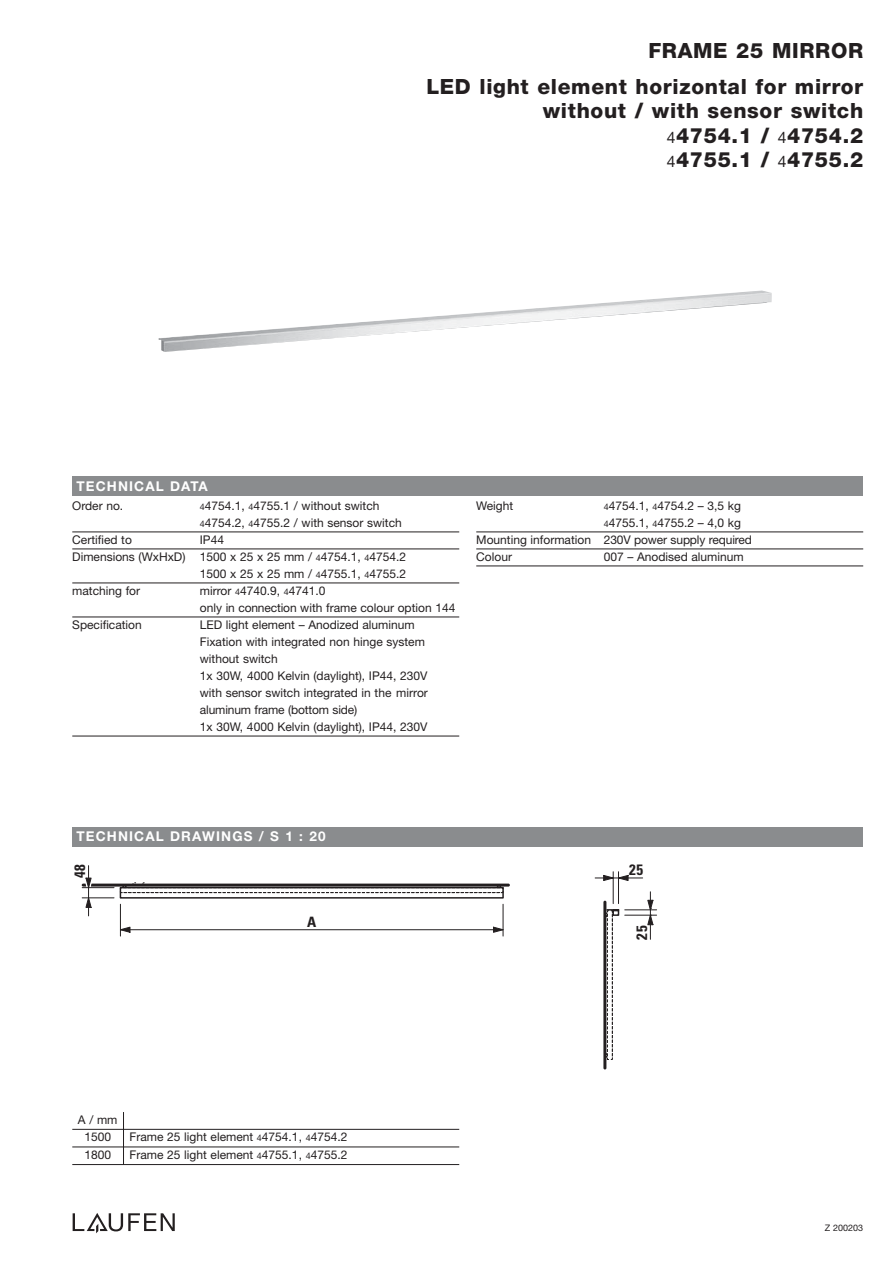
<style>
.page{position:relative;width:893px;height:1263px;background:#fff}
.page>*{position:absolute;margin:0;border:0;box-sizing:border-box;transform-origin:0 0}
.t1{font:800 21px/24.5px "Helvetica Neue";letter-spacing:.03em;color:#231f20;text-align:right}
.t2{font:700 condensed 15px "Univers";color:#231f20}
.t3{font:700 condensed 14.25px "Univers";color:#231f20;scale:1.05 1}
.t4{font:700 13.5px "Helvetica Neue";letter-spacing:.085em;color:#fff}
.t5{font:12px/17px "Helvetica Neue";color:#231f20}
.t6{font:9px "Helvetica Neue";color:#231f20}
.s1{font-weight:400;font-size:15.75px}
.s2{font-size:9px}
</style>
<div class="page">
<svg style="left:73px;top:1213px;width:102px;height:20px"></svg>
<hr style="left:603px;top:901px;width:3px;height:168px;background:#231f20">
<svg style="left:606px;top:908px;width:14px;height:152px"></svg>
<hr style="left:618px;top:872px;width:1px;height:31px;background:#231f20">
<hr style="left:613px;top:872px;width:1px;height:31px;background:#231f20">
<hr style="left:613px;top:878px;width:30px;height:1px;background:#231f20">
<svg style="left:595px;top:875px;width:33px;height:6px"></svg>
<hr style="left:625px;top:915px;width:32px;height:1px;background:#231f20">
<hr style="left:625px;top:909px;width:32px;height:1px;background:#231f20">
<svg style="left:647px;top:892px;width:6px;height:47px"></svg>
<div style="left:72px;top:827px;width:791px;height:19px;background:#8a8c8e"></div>
<div style="left:72px;top:476px;width:791px;height:19px;background:#8a8c8e"></div>
<hr style="left:72px;top:532px;width:387px;height:1px;background:#231f20">
<hr style="left:72px;top:549px;width:387px;height:1px;background:#231f20">
<hr style="left:72px;top:583px;width:387px;height:1px;background:#231f20">
<hr style="left:72px;top:617px;width:387px;height:1px;background:#231f20">
<hr style="left:72px;top:736px;width:387px;height:1px;background:#231f20">
<hr style="left:476px;top:532px;width:387px;height:1px;background:#231f20">
<hr style="left:476px;top:549px;width:387px;height:1px;background:#231f20">
<hr style="left:476px;top:566px;width:387px;height:1px;background:#231f20">
<hr style="left:123px;top:1112px;width:1px;height:53px;background:#231f20">
<hr style="left:72px;top:1129px;width:387px;height:1px;background:#231f20">
<hr style="left:72px;top:1147px;width:387px;height:1px;background:#231f20">
<hr style="left:72px;top:1164px;width:387px;height:1px;background:#231f20">
<hr style="left:82px;top:883px;width:428px;height:3px;background:#231f20">
<div style="left:120px;top:887px;width:384px;height:11px;border:2px solid #231f20"></div>
<svg style="left:120px;top:882px;width:384px;height:11px"></svg>
<hr style="left:82px;top:897px;width:32px;height:1px;background:#231f20">
<hr style="left:82px;top:887px;width:32px;height:1px;background:#231f20">
<hr style="left:120px;top:904px;width:1px;height:32px;background:#231f20">
<hr style="left:503px;top:904px;width:1px;height:32px;background:#231f20">
<hr style="left:120px;top:929px;width:383px;height:1px;background:#231f20">
<svg style="left:493px;top:927px;width:11px;height:5px"></svg>
<svg style="left:120px;top:927px;width:10px;height:5px"></svg>
<svg style="left:83px;top:866px;width:11px;height:50px"></svg>
<img style="left:159px;top:290px;width:613px;height:62px">
<h1 class="t1" style="left:648px;top:40px;width:216px">FRAME 25 MIRROR</h1>
<h1 class="t1" style="left:426px;top:76px;width:438px">LED light element horizontal for mirror without / with sensor switch<br><span class="s1">4</span>4754.1 / <span class="s1">4</span>4754.2<br><span class="s1">4</span>4755.1 / <span class="s1">4</span>4755.2</h1>
<p class="t4" style="left:77px;top:481px;width:133px">TECHNICAL DATA</p>
<p class="t5" style="left:72px;top:499px;width:53px">Order no.</p>
<p class="t5" style="left:200px;top:499px;width:203px"><span class="s2">4</span>4754.1, <span class="s2">4</span>4755.1 / without switch<br><span class="s2">4</span>4754.2, <span class="s2">4</span>4755.2 / with sensor switch</p>
<p class="t5" style="left:72px;top:533px;width:61px">Certified to</p>
<p class="t5" style="left:200px;top:533px;width:26px">IP44</p>
<p class="t5" style="left:72px;top:550px;width:335px">Dimensions (WxHxD) 1500 x 25 x 25 mm / <span class="s2">4</span>4754.1, <span class="s2">4</span>4754.2</p>
<p class="t5" style="left:200px;top:567px;width:208px">1500 x 25 x 25 mm / <span class="s2">4</span>4755.1, <span class="s2">4</span>4755.2</p>
<p class="t5" style="left:72px;top:584px;width:69px">matching for</p>
<p class="t5" style="left:200px;top:584px;width:257px">mirror <span class="s2">4</span>4740.9, <span class="s2">4</span>4741.0<br>only in connection with frame colour option 144</p>
<p class="t5" style="left:72px;top:618px;width:71px">Specification</p>
<p class="t5" style="left:200px;top:618px;width:230px">LED light element – Anodized aluminum Fixation with integrated non hinge system without switch<br>1x 30W, 4000 Kelvin (daylight), IP44, 230V with sensor switch integrated in the mirror aluminum frame (bottom side)<br>1x 30W, 4000 Kelvin (daylight), IP44, 230V</p>
<p class="t5" style="left:476px;top:499px;width:38px">Weight</p>
<p class="t5" style="left:604px;top:499px;width:139px"><span class="s2">4</span>4754.1, <span class="s2">4</span>4754.2 – 3,5 kg</p>
<p class="t5" style="left:604px;top:516px;width:139px"><span class="s2">4</span>4755.1, <span class="s2">4</span>4755.2 – 4,0 kg</p>
<p class="t5" style="left:476px;top:533px;width:277px">Mounting information 230V power supply required</p>
<p class="t5" style="left:476px;top:550px;width:37px">Colour</p>
<p class="t5" style="left:604px;top:550px;width:141px">007 – Anodised aluminum</p>
<p class="t4" style="left:77px;top:832px;width:250px">TECHNICAL DRAWINGS / S 1 : 20</p>
<p class="t2" style="left:74px;top:878px;width:16px;rotate:-90deg">48</p>
<p class="t3" style="left:307px;top:916px;width:10px">A</p>
<p class="t2" style="left:629px;top:864px;width:16px">25</p>
<p class="t2" style="left:636px;top:940px;width:16px;rotate:-90deg">25</p>
<p class="t5" style="left:78px;top:1112px;width:41px;line-height:17.5px;text-align:center">A / mm<br>1500</p>
<p class="t5" style="left:130px;top:1130px;width:219px">Frame 25 light element <span class="s2">4</span>4754.1, <span class="s2">4</span>4754.2</p>
<p class="t5" style="left:84px;top:1147px;width:28px">1800</p>
<p class="t5" style="left:130px;top:1147px;width:219px">Frame 25 light element <span class="s2">4</span>4755.1, <span class="s2">4</span>4755.2</p>
<p class="t6" style="left:825px;top:1224px;width:40px">Z 200203</p>
</div>
